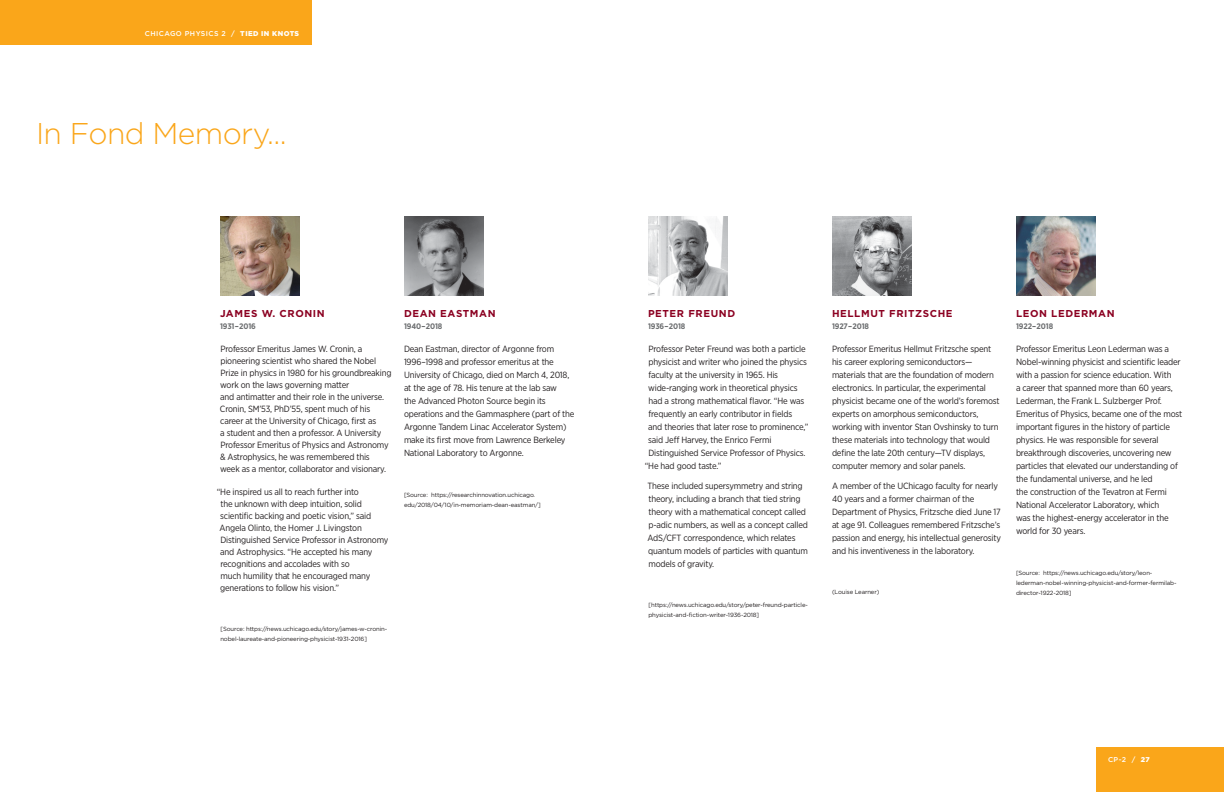
<style>
.page{position:relative;width:1224px;height:792px;background:#fff}
.page>*{position:absolute;margin:0;border:0;box-sizing:border-box;transform-origin:0 0}
.Article_Headers_L{font:300 30px "Gotham";letter-spacing:-.02em;color:#faa61a}
.Author_Names_bold{font:700 10px "Gotham";letter-spacing:.06em;color:#8b0021}
.Article_Body_1{font:9px/13px "Gotham Narrow";letter-spacing:-.02em;color:#231f20}
.Awards_Names{font:700 8px "Gotham Narrow";letter-spacing:-.01em;color:#6d6f71}
.t1{font:500 7px "Gotham";letter-spacing:.06em;color:#fff}
.Citation_small{font:6px/10px "Gotham";letter-spacing:-.02em;color:#231f20}
.s1{font-weight:900}
</style>
<div class="page">
<div style="left:1096px;top:747px;width:128px;height:45px;background:#faa61a"></div>
<div style="left:0;top:0;width:312px;height:45px;background:#faa61a"></div>
<img style="left:404px;top:216px;width:80px;height:80px">
<img style="left:648px;top:216px;width:80px;height:80px">
<img style="left:1016px;top:216px;width:80px;height:80px">
<img style="left:832px;top:216px;width:80px;height:80px">
<img style="left:220px;top:216px;width:80px;height:80px">
<p class="t1" style="left:145px;top:29px;width:156px">CHICAGO PHYSICS 2 / <span class="s1">TIED IN KNOTS</span></p>
<p class="Article_Headers_L" style="left:36px;top:114px;width:252px">In Fond Memory...</p>
<p class="Author_Names_bold" style="left:220px;top:307px;width:106px">JAMES W. CRONIN</p>
<p class="Author_Names_bold" style="left:404px;top:307px;width:93px">DEAN EASTMAN</p>
<p class="Author_Names_bold" style="left:648px;top:307px;width:89px">PETER FREUND</p>
<p class="Author_Names_bold" style="left:832px;top:307px;width:122px">HELLMUT FRITZSCHE</p>
<p class="Author_Names_bold" style="left:1016px;top:307px;width:100px">LEON LEDERMAN</p>
<p class="Awards_Names" style="left:220px;top:321px;width:37px">1931–2016</p>
<p class="Awards_Names" style="left:404px;top:321px;width:40px">1940–2018</p>
<p class="Awards_Names" style="left:648px;top:321px;width:39px">1936–2018</p>
<p class="Awards_Names" style="left:832px;top:321px;width:39px">1927–2018</p>
<p class="Awards_Names" style="left:1016px;top:321px;width:39px">1922–2018</p>
<p class="Article_Body_1" style="left:220px;top:343px;width:173px;line-height:12px">Professor Emeritus James W. Cronin, a pioneering scientist who shared the Nobel Prize in physics in 1980 for his groundbreaking work on the laws governing matter<br>and antimatter and their role in the universe.<br>Cronin, SM’53, PhD’55, spent much of his career at the University of Chicago, first as<br>a student and then a professor. A University Professor Emeritus of Physics and Astronomy &amp; Astrophysics, he was remembered this week as a mentor, collaborator and visionary.</p>
<p class="Article_Body_1" style="left:220px;top:485px;width:170px;line-height:12px;text-indent:-3px">“He inspired us all to reach further into<br>the unknown with deep intuition, solid scientific backing and poetic vision,” said Angela Olinto, the Homer J. Livingston Distinguished Service Professor in Astronomy and Astrophysics. “He accepted his many recognitions and accolades with so<br>much humility that he encouraged many generations to follow his vision.”</p>
<p class="Citation_small" style="left:220px;top:624px;width:168px">[Source: https://news.uchicago.edu/story/james-w-cronin&shy;nobel-laureate-and-pioneering-physicist-1931-2016]</p>
<p class="Article_Body_1" style="left:404px;top:342px;width:172px">Dean Eastman, director of Argonne from 1996–1998 and professor emeritus at the University of Chicago, died on March 4, 2018, at the age of 78. His tenure at the lab saw<br>the Advanced Photon Source begin its operations and the Gammasphere (part of the Argonne Tandem Linac Accelerator System) make its first move from Lawrence Berkeley National Laboratory to Argonne.</p>
<p class="Citation_small" style="left:404px;top:489px;width:138px">[Source: https://researchinnovation.uchicago. edu/2018/04/10/in-memoriam-dean-eastman/]</p>
<p class="Article_Body_1" style="left:648px;top:342px;width:159px">Professor Peter Freund was both a particle</p>
<p class="Article_Body_1" style="left:648px;top:355px;width:160px">physicist and writer who joined the physics</p>
<p class="Article_Body_1" style="left:648px;top:368px;width:131px">faculty at the university in 1965. His</p>
<p class="Article_Body_1" style="left:648px;top:381px;width:151px">wide-ranging work in theoretical physics</p>
<p class="Article_Body_1" style="left:649px;top:394px;width:157px">had a strong mathematical flavor. “He was</p>
<p class="Article_Body_1" style="left:648px;top:407px;width:145px">frequently an early contributor in fields</p>
<p class="Article_Body_1" style="left:648px;top:420px;width:162px">and theories that later rose to prominence,”</p>
<p class="Article_Body_1" style="left:648px;top:433px;width:125px">said Jeff Harvey, the Enrico Fermi</p>
<p class="Article_Body_1" style="left:648px;top:446px;width:159px">Distinguished Service Professor of Physics.</p>
<p class="Article_Body_1" style="left:645px;top:459px;width:78px">“He had good taste.”</p>
<p class="Article_Body_1" style="left:648px;top:479px;width:162px">These included supersymmetry and string theory, including a branch that tied string theory with a mathematical concept called p-adic numbers, as well as a concept called AdS/CFT correspondence, which relates quantum models of particles with quantum models of gravity.</p>
<p class="Citation_small" style="left:648px;top:600px;width:161px">[https://news.uchicago.edu/story/peter-freund-particle&shy;physicist-and-fiction-writer-1936-2018]</p>
<p class="Article_Body_1" style="left:832px;top:342px;width:169px">Professor Emeritus Hellmut Fritzsche spent his career exploring semiconductors— materials that are the foundation of modern electronics. In particular, the experimental physicist became one of the world’s foremost experts on amorphous semiconductors, working with inventor Stan Ovshinsky to turn these materials into technology that would define the late 20th century—TV displays, computer memory and solar panels.</p>
<p class="Article_Body_1" style="left:832px;top:479px;width:170px">A member of the UChicago faculty for nearly 40 years and a former chairman of the Department of Physics, Fritzsche died June 17 at age 91. Colleagues remembered Fritzsche’s passion and energy, his intellectual generosity and his inventiveness in the laboratory.</p>
<p class="Citation_small" style="left:832px;top:587px;width:49px">(Louise Learner)</p>
<p class="Article_Body_1" style="left:1016px;top:342px;width:168px">Professor Emeritus Leon Lederman was a Nobel-winning physicist and scientific leader with a passion for science education. With<br>a career that spanned more than 60 years, Lederman, the Frank L. Sulzberger Prof.<br>Emeritus of Physics, became one of the most important figures in the history of particle physics. He was responsible for several breakthrough discoveries, uncovering new particles that elevated our understanding of the fundamental universe, and he led<br>the construction of the Tevatron at Fermi National Accelerator Laboratory, which<br>was the highest-energy accelerator in the world for 30 years.</p>
<p class="Citation_small" style="left:1016px;top:567px;width:162px">[Source: https://news.uchicago.edu/story/leon&shy;lederman-nobel-winning-physicist-and-former-fermilab&shy;director-1922-2018]</p>
<p class="t1" style="left:1108px;top:755px;width:43px">CP-2 / <span class="s1">27</span></p>
</div>
